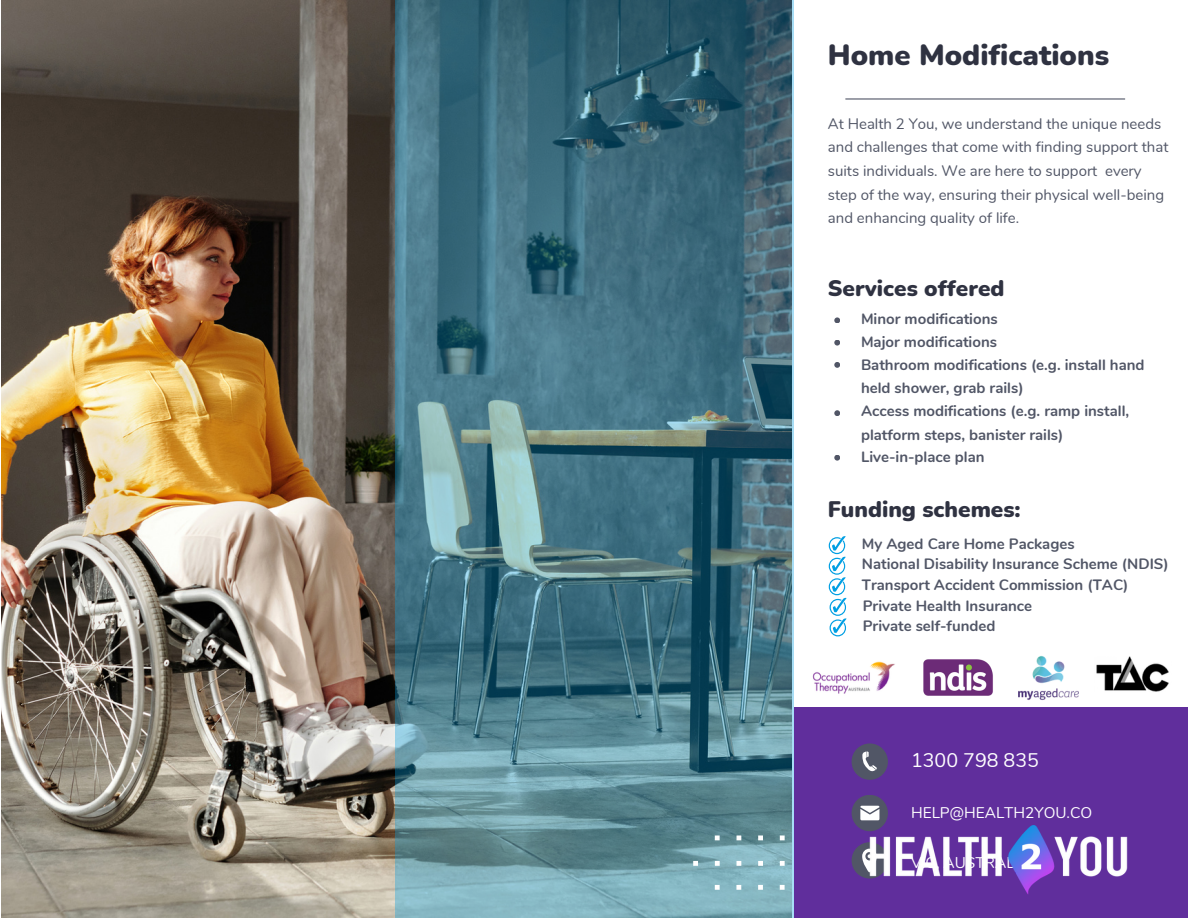
<style>
.page{position:relative;width:1188px;height:918px;background:#fff}
.page>*{position:absolute;margin:0;border:0;box-sizing:border-box;transform-origin:0 0}
.t1{font:900 29.1px "Nunito";color:#2f3241}
.t2{font:900 22.5px "Nunito";color:#2f3241}
.t3{font:19.65px "Nunito";color:#fff}
.t4{font:15.45px "Nunito";color:#fff}
.t5{font:700 15px/23.7px "Nunito";color:#515666}
.t6{font:15px/23.7px "Nunito";color:#515666}
</style>
<div class="page">
<img style="left:1px;top:0;width:395px;height:918px">
<div style="left:794px;top:707px;width:394px;height:211px;background:#602e9c"></div>
<hr style="left:846px;top:98px;width:279px;height:2px;background:#515666">
<div style="left:852px;top:743px;width:36px;height:37px;background:#515666;border-radius:50%"></div>
<div style="left:852px;top:795px;width:36px;height:36px;background:#515666;border-radius:50%"></div>
<svg style="left:862px;top:751px;width:15px;height:21px"></svg>
<div style="left:852px;top:842px;width:36px;height:37px;background:#515666;border-radius:50%"></div>
<svg style="left:860px;top:806px;width:19px;height:14px"></svg>
<svg style="left:862px;top:849px;width:4px;height:19px"></svg>
<img style="left:923px;top:659px;width:70px;height:37px">
<img style="left:1019px;top:655px;width:59px;height:45px">
<svg style="left:396px;top:0;width:398px;height:918px;background:#4b7886"></svg>
<svg style="left:693px;top:816px;width:96px;height:73px;background:#79a6af"></svg>
<svg style="left:834px;top:317px;width:6px;height:6px"></svg>
<svg style="left:834px;top:340px;width:6px;height:6px"></svg>
<svg style="left:834px;top:362px;width:6px;height:6px"></svg>
<svg style="left:834px;top:410px;width:6px;height:6px"></svg>
<svg style="left:834px;top:455px;width:6px;height:6px"></svg>
<img style="left:812px;top:661px;width:83px;height:33px">
<svg style="left:829px;top:536px;width:17px;height:100px"></svg>
<img style="left:1096px;top:656px;width:73px;height:36px">
<img style="left:866px;top:819px;width:262px;height:75px">
<p class="t1" style="left:828px;top:36px;width:283px">Home Modifications</p>
<p class="t6" style="left:828px;top:112px;width:342px">At Health 2 You, we understand the unique needs and challenges that come with finding support that suits individuals. We are here to support every step of the way, ensuring their physical well-being and enhancing quality of life.</p>
<p class="t2" style="left:828px;top:273px;width:178px">Services offered</p>
<p class="t5" style="left:861px;top:308px;width:138px">Minor modifications</p>
<p class="t5" style="left:861px;top:330px;width:138px">Major modifications</p>
<p class="t5" style="left:861px;top:353px;width:285px">Bathroom modifications (e.g. install hand held shower, grab rails)</p>
<p class="t5" style="left:861px;top:399px;width:270px">Access modifications (e.g. ramp install, platform steps, banister rails)</p>
<p class="t5" style="left:861px;top:445px;width:125px">Live-in-place plan</p>
<p class="t2" style="left:828px;top:495px;width:194px">Funding schemes:</p>
<p class="t5" style="left:862px;top:532px;width:214px">My Aged Care Home Packages</p>
<p class="t5" style="left:862px;top:553px;width:308px">National Disability Insurance Scheme (NDIS)</p>
<p class="t5" style="left:862px;top:573px;width:268px">Transport Accident Commission (TAC)</p>
<p class="t5" style="left:863px;top:594px;width:171px">Private Health Insurance</p>
<p class="t5" style="left:863px;top:614px;width:134px">Private self-funded</p>
<p class="t3" style="left:911px;top:747px;width:129px">1300 798 835</p>
<p class="t4" style="left:911px;top:802px;width:183px">HELP@HEALTH2YOU.CO</p>
<p class="t4" style="left:911px;top:853px;width:120px">VIC, AUSTRALIA</p>
</div>
